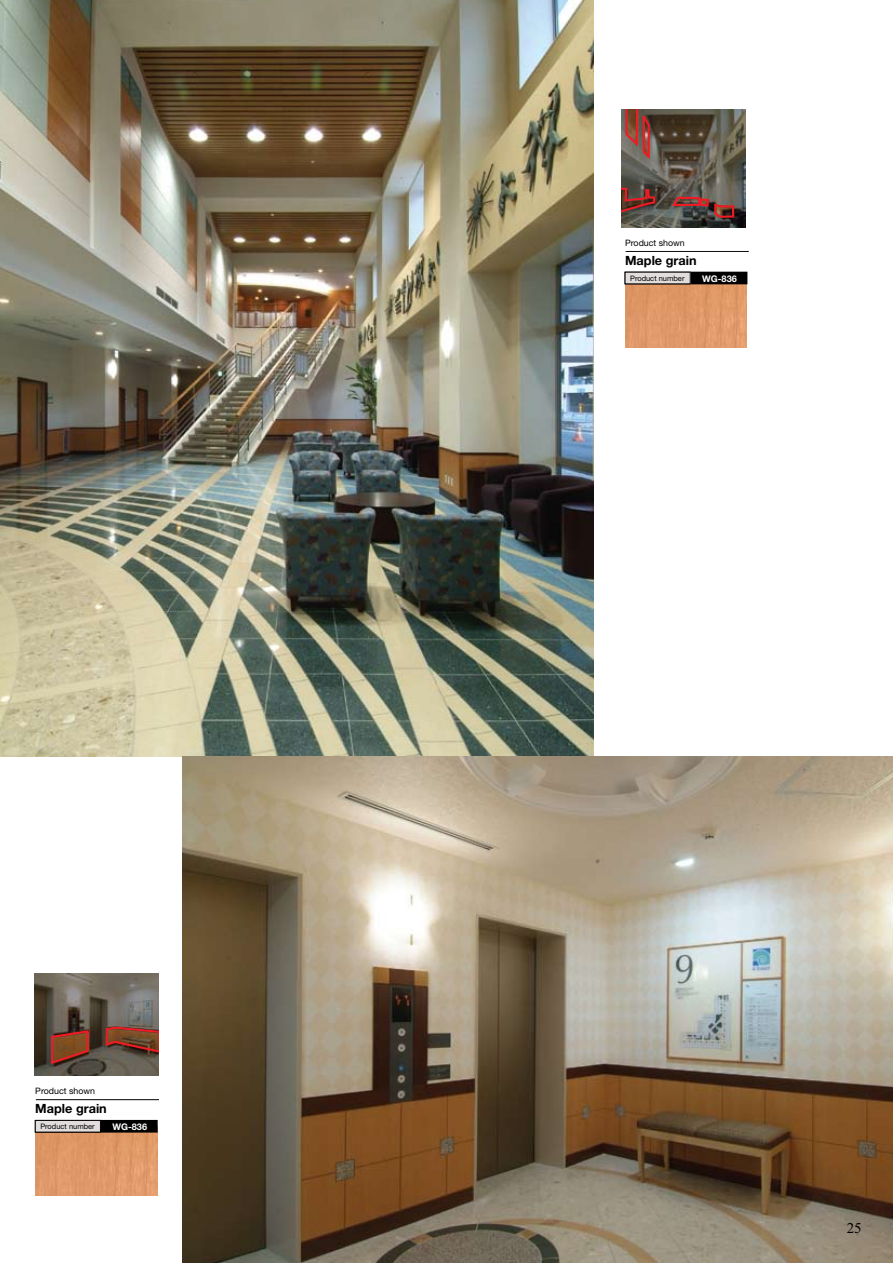
<style>
.page{position:relative;width:893px;height:1263px;background:#fff}
.page>*{position:absolute;margin:0;border:0;box-sizing:border-box;transform-origin:0 0}
.t1{font:15px "Times New Roman";color:#000}
.t2{font:700 12.75px "Helvetica Neue LT Std";color:#000}
.t3{font:700 9.15px "Helvetica Neue LT Std";color:#fff}
.t4{font:8.85px "Helvetica Neue LT Std";color:#000}
.t5{font:7.5px "Helvetica Neue LT Std";color:#000}
</style>
<div class="page">
<img style="left:0;top:0;width:893px;height:1263px">
<p class="t4" style="left:35px;top:1085px;width:61px">Product shown</p>
<h2 class="t2" style="left:35px;top:1101px;width:73px">Maple grain</h2>
<p class="t5" style="left:40px;top:1122px;width:56px">Product number</p>
<p class="t3" style="left:112px;top:1121px;width:36px">WG-836</p>
<p class="t4" style="left:625px;top:237px;width:61px">Product shown</p>
<h2 class="t2" style="left:625px;top:253px;width:73px">Maple grain</h2>
<p class="t5" style="left:630px;top:274px;width:56px">Product number</p>
<p class="t3" style="left:702px;top:273px;width:36px">WG-836</p>
<h1 class="t1" style="left:847px;top:1219px;width:16px">25</h1>
</div>
